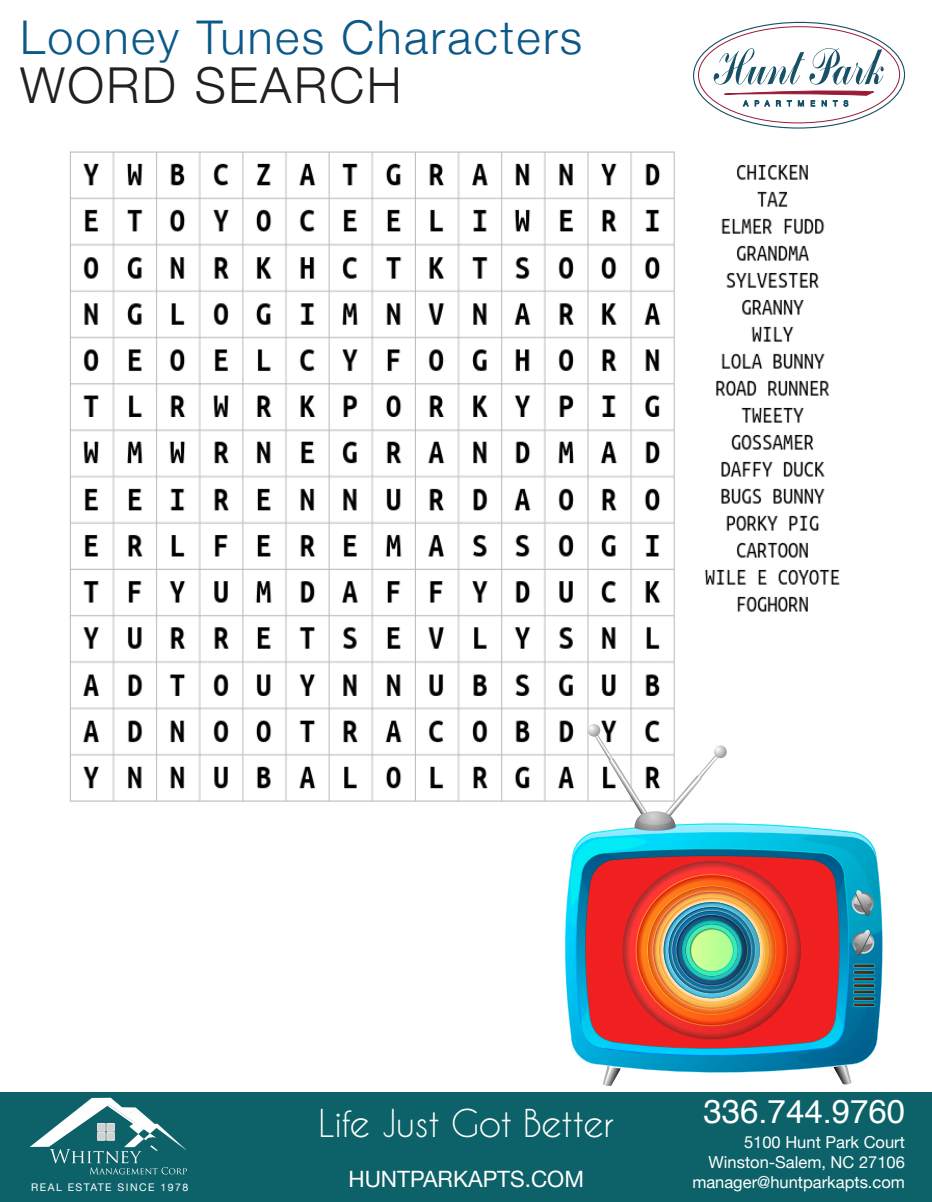
<style>
.page{position:relative;width:932px;height:1202px;background:#fff}
.page>*{position:absolute;margin:0;border:0;box-sizing:border-box;transform-origin:0 0}
.t1{font:300 49.5px "Helvetica Neue";letter-spacing:.05em;color:#231f20}
.t2{font:300 46.5px "Helvetica Neue";letter-spacing:.05em;color:#0c5989}
.t3{font:36px "Caviar Dreams";letter-spacing:-.02em;color:#fff}
.t4{font:33px "Helvetica";color:#fff}
.t5{font:22.5px "Helvetica Neue";color:#fff}
.t6{font:16.5px/19.8px "Helvetica Neue";color:#fff;text-align:right}
.t7{font:10.5px "Helvetica Neue";letter-spacing:.14em;color:#fff}
</style>
<div class="page">
<div style="left:0;top:1092px;width:932px;height:110px;background:#0c6268"></div>
<svg style="left:30px;top:1097px;width:157px;height:77px"></svg>
<div style="left:97px;top:1132px;width:8px;height:8px;border:1px solid #aaa9a9"></div>
<div style="left:98px;top:1132px;width:7px;height:8px;border:1px solid #f1f1f1"></div>
<div style="left:98px;top:1132px;width:7px;height:7px;background:#d1d1d1"></div>
<div style="left:107px;top:1132px;width:7px;height:8px;border:1px solid #f1f1f1"></div>
<div style="left:107px;top:1132px;width:7px;height:7px;background:#d1d1d1"></div>
<div style="left:107px;top:1123px;width:7px;height:8px;border:1px solid #f1f1f1"></div>
<div style="left:107px;top:1123px;width:7px;height:7px;background:#d1d1d1"></div>
<div style="left:97px;top:1123px;width:8px;height:8px;border:1px solid #aaa9a9"></div>
<div style="left:98px;top:1123px;width:7px;height:8px;border:1px solid #f1f1f1"></div>
<div style="left:98px;top:1123px;width:7px;height:7px;background:#d1d1d1"></div>
<svg style="left:693px;top:21px;width:212px;height:108px"></svg>
<img style="left:69px;top:151px;width:771px;height:651px">
<svg style="left:566px;top:724px;width:316px;height:362px"></svg>
<svg style="left:622px;top:861px;width:178px;height:178px;background:#de312c"></svg>
<svg style="left:636px;top:875px;width:150px;height:150px;background:#f55714"></svg>
<svg style="left:648px;top:886px;width:127px;height:127px;background:#ed6f25"></svg>
<svg style="left:653px;top:891px;width:117px;height:117px;background:#f1a347"></svg>
<svg style="left:659px;top:897px;width:105px;height:105px"></svg>
<svg style="left:663px;top:902px;width:96px;height:96px"></svg>
<svg style="left:668px;top:907px;width:86px;height:86px"></svg>
<svg style="left:672px;top:910px;width:79px;height:79px"></svg>
<svg style="left:676px;top:915px;width:70px;height:70px;background:#209596"></svg>
<svg style="left:689px;top:928px;width:44px;height:44px;background:#b1f794"></svg>
<h2 class="t2" style="left:20px;top:0;width:563px">Looney Tunes Characters</h2>
<h1 class="t1" style="left:20px;top:46px;width:383px">WORD SEARCH</h1>
<p class="t7" style="left:31px;top:1179px;width:158px">REAL ESTATE SINCE 1978</p>
<h3 class="t4" style="left:703px;top:1085px;width:203px">336.744.9760</h3>
<p class="t6" style="left:708px;top:1133px;width:198px">5100 Hunt Park Court<br>Winston-Salem, NC 27106</p>
<h3 class="t3" style="left:318px;top:1102px;width:297px">Life Just Got Better</h3>
<h3 class="t5" style="left:348px;top:1162px;width:237px">HUNTPARKAPTS.COM</h3>
<p class="t6" style="left:692px;top:1173px;width:214px">manager@huntparkapts.com</p>
</div>
